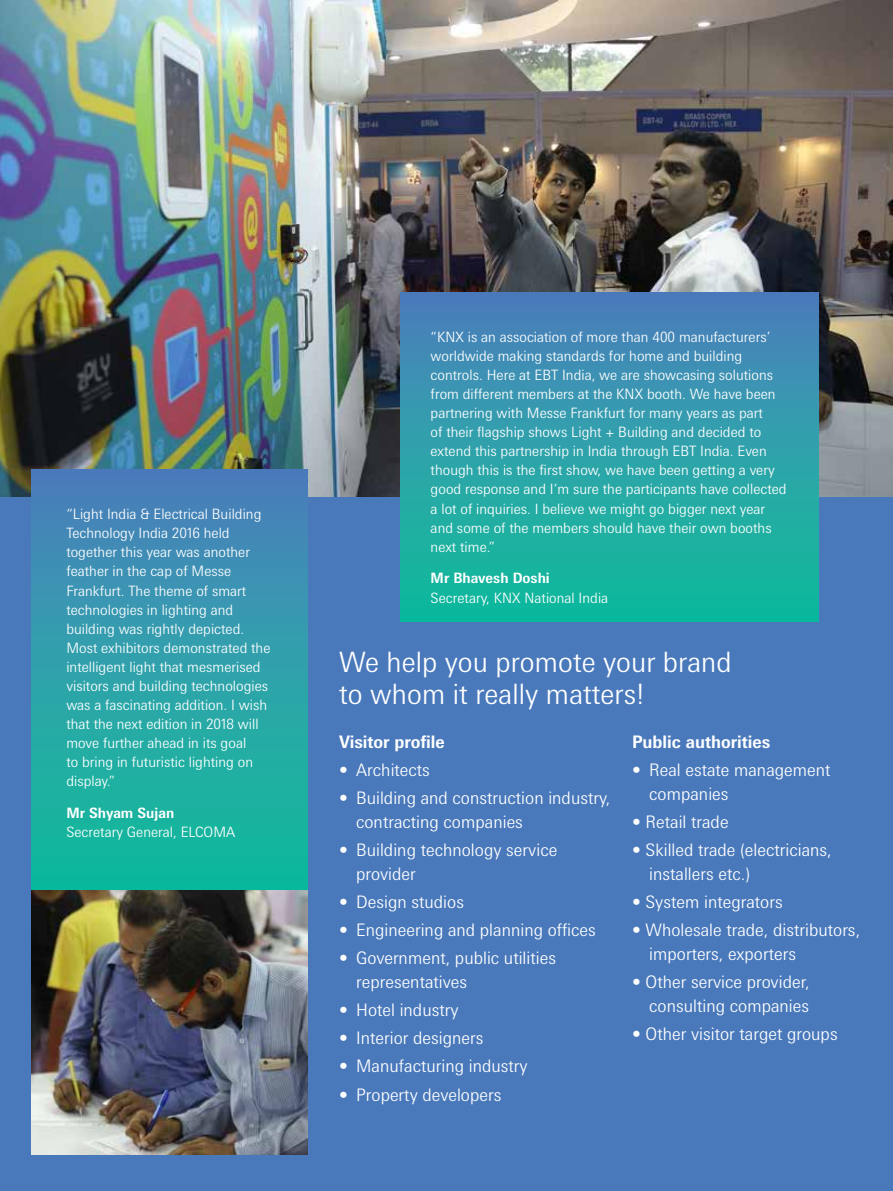
<style>
.page{position:relative;width:893px;height:1191px;background:#fff}
.page>*{position:absolute;margin:0;border:0;box-sizing:border-box;transform-origin:0 0}
.t1{font:300 28.05px/31.8px "Messe Univers";color:#fff}
.t2{font:300 17.25px/23.9px "Messe Univers";color:#fff}
.t3{font:700 17.25px "Messe Univers";color:#fff}
.t4{font:300 14.25px/19px "Messe Univers";color:#fff}
.t5{font:700 14.25px "Messe Univers";color:#fff}
</style>
<div class="page">
<div style="left:0;top:263px;width:893px;height:928px;background:#4979bb"></div>
<img style="left:0;top:0;width:893px;height:497px">
<div style="left:32px;top:470px;width:276px;height:420px;background:linear-gradient(to bottom,#4d80bb,#0dbf9a)"></div>
<img style="left:32px;top:890px;width:276px;height:264px">
<div style="left:401px;top:293px;width:417px;height:328px;background:linear-gradient(to bottom,#4d80bb,#0dbf9a)"></div>
<p class="t4" style="left:66px;top:504px;width:206px">“Light India &amp; Electrical Building<br>Technology India 2016 held together this year was another feather in the cap of Messe<br>Frankfurt. The theme of smart technologies in lighting and building was rightly depicted.<br>Most exhibitors demonstrated the intelligent light that mesmerised visitors and building technologies was a fascinating addition. I wish that the next edition in 2018 will move further ahead in its goal<br>to bring in futuristic lighting on display.”</p>
<p class="t5" style="left:66px;top:804px;width:109px">Mr Shyam Sujan</p>
<p class="t4" style="left:66px;top:822px;width:171px">Secretary General, ELCOMA</p>
<p class="t4" style="left:431px;top:327px;width:357px">“KNX is an association of more than 400 manufacturers’ worldwide making standards for home and building controls. Here at EBT India, we are showcasing solutions from different members at the KNX booth. We have been partnering with Messe Frankfurt for many years as part<br>of their flagship shows Light + Building and decided to extend this partnership in India through EBT India. Even though this is the first show, we have been getting a very good response and I’m sure the participants have collected a lot of inquiries. I believe we might go bigger next year and some of the members should have their own booths next time.”</p>
<p class="t5" style="left:431px;top:569px;width:121px">Mr Bhavesh Doshi</p>
<p class="t4" style="left:431px;top:587px;width:179px">Secretary, KNX National India</p>
<h1 class="t1" style="left:339px;top:646px;width:394px">We help you promote your brand to whom it really matters!</h1>
<p class="t3" style="left:339px;top:731px;width:107px">Visitor profile</p>
<p class="t2" style="left:339px;top:758px;width:92px">• Architects</p>
<p class="t2" style="left:356px;top:786px;width:256px;text-indent:-17px">• Building and construction industry, contracting companies</p>
<p class="t2" style="left:356px;top:838px;width:203px;text-indent:-17px">• Building technology service provider</p>
<p class="t2" style="left:339px;top:890px;width:126px">• Design studios</p>
<p class="t2" style="left:339px;top:918px;width:258px">• Engineering and planning offices</p>
<p class="t2" style="left:356px;top:946px;width:201px;text-indent:-17px">• Government, public utilities representatives</p>
<p class="t2" style="left:339px;top:998px;width:121px">• Hotel industry</p>
<p class="t2" style="left:339px;top:1026px;width:146px">• Interior designers</p>
<p class="t2" style="left:339px;top:1054px;width:190px">• Manufacturing industry</p>
<p class="t2" style="left:339px;top:1082px;width:164px">• Property developers</p>
<p class="t3" style="left:632px;top:731px;width:140px">Public authorities</p>
<p class="t2" style="left:649px;top:758px;width:183px;text-indent:-17px">• Real estate management companies</p>
<p class="t2" style="left:632px;top:810px;width:98px">• Retail trade</p>
<p class="t2" style="left:649px;top:838px;width:184px;text-indent:-17px">• Skilled trade (electricians, installers etc.)</p>
<p class="t2" style="left:632px;top:890px;width:152px">• System integrators</p>
<p class="t2" style="left:649px;top:918px;width:213px;text-indent:-17px">• Wholesale trade, distributors, importers, exporters</p>
<p class="t2" style="left:632px;top:970px;width:179px;text-align:right">• Other service provider, consulting companies</p>
<p class="t2" style="left:632px;top:1021px;width:207px">• Other visitor target groups</p>
</div>
